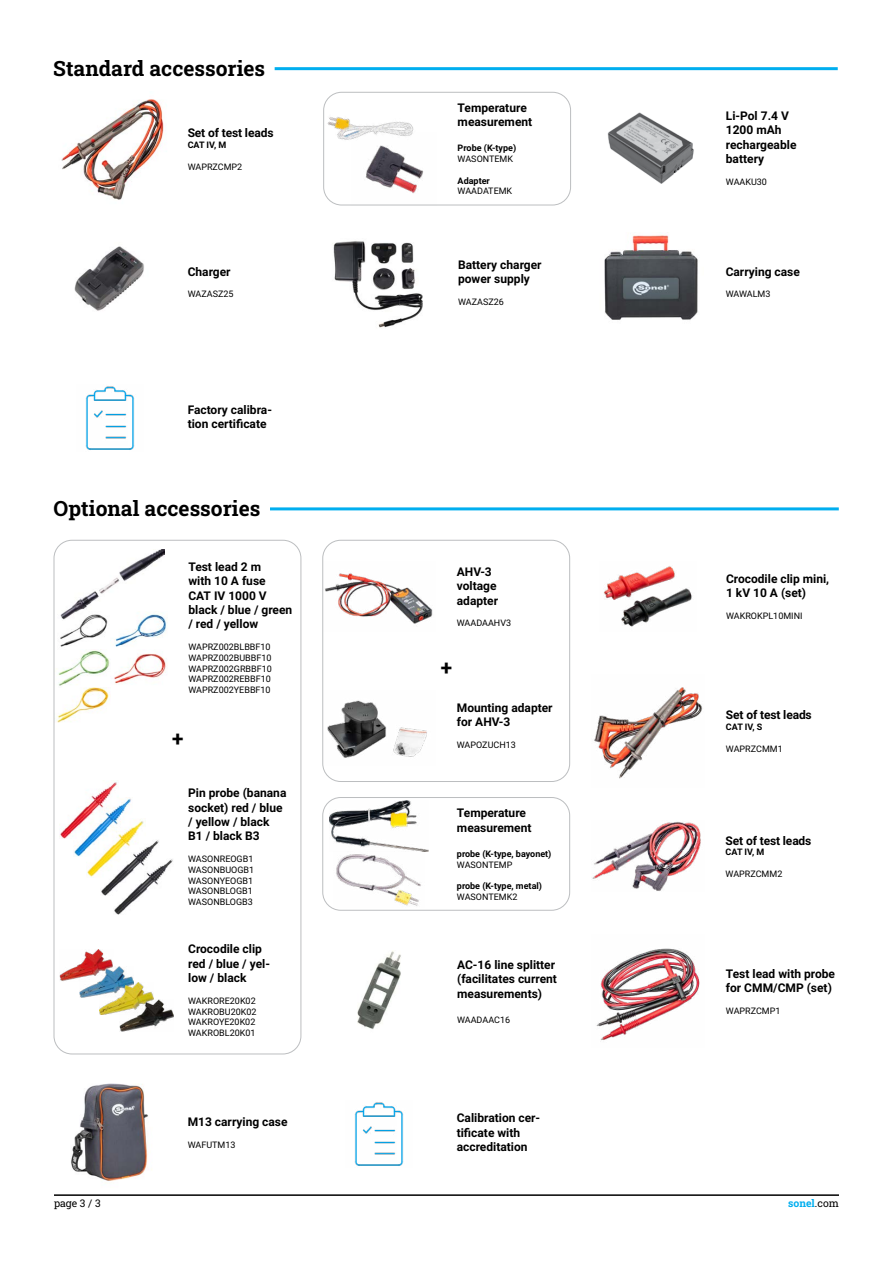
<style>
.page{position:relative;width:893px;height:1263px;background:#fff}
.page>*{position:absolute;margin:0;border:0;box-sizing:border-box;transform-origin:0 0}
.t1{font:21px "Roboto Slab";color:#000}
.t2{font:700 12px/14.4px "Roboto";color:#000}
.t3{font:10.5px "Roboto Slab";color:#00aeef}
.t4{font:10.5px "Roboto Slab";color:#000}
.t5{font:9px/10.8px "Roboto";color:#000}
.t6{font:700 9px "Roboto";color:#000}
.s1{color:#000}
</style>
<div class="page">
<hr style="left:54px;top:1194px;width:785px;height:2px;background:#000">
<img style="left:357px;top:951px;width:44px;height:78px">
<img style="left:336px;top:851px;width:88px;height:55px">
<img style="left:329px;top:800px;width:99px;height:51px">
<img style="left:604px;top:566px;width:88px;height:61px">
<div style="left:322px;top:797px;width:248px;height:114px;border:1px solid #bcbec0;border-radius:18px"></div>
<img style="left:594px;top:687px;width:109px;height:92px">
<img style="left:53px;top:612px;width:114px;height:38px">
<img style="left:57px;top:650px;width:53px;height:73px">
<img style="left:80px;top:966px;width:54px;height:31px">
<img style="left:60px;top:950px;width:54px;height:32px">
<img style="left:100px;top:983px;width:54px;height:31px">
<img style="left:120px;top:999px;width:54px;height:33px">
<img style="left:85px;top:386px;width:50px;height:64px">
<img style="left:354px;top:1102px;width:50px;height:64px">
<img style="left:71px;top:1083px;width:81px;height:98px">
<img style="left:596px;top:948px;width:104px;height:92px">
<img style="left:114px;top:653px;width:52px;height:31px">
<img style="left:58px;top:549px;width:106px;height:71px">
<img style="left:366px;top:170px;width:57px;height:24px">
<img style="left:323px;top:91px;width:99px;height:80px">
<div style="left:323px;top:92px;width:248px;height:113px;border:1px solid #bcbec0;border-radius:18px"></div>
<img style="left:74px;top:246px;width:70px;height:65px">
<img style="left:333px;top:241px;width:90px;height:87px">
<img style="left:604px;top:232px;width:94px;height:88px">
<div style="left:54px;top:540px;width:247px;height:514px;border:1px solid #bcbec0;border-radius:18px"></div>
<img style="left:60px;top:780px;width:58px;height:58px">
<img style="left:73px;top:797px;width:58px;height:59px">
<img style="left:87px;top:818px;width:59px;height:59px">
<img style="left:100px;top:840px;width:59px;height:56px">
<img style="left:114px;top:858px;width:59px;height:56px">
<img style="left:592px;top:822px;width:109px;height:69px">
<hr style="left:275px;top:67px;width:563px;height:3px;background:#00aeef">
<hr style="left:270px;top:507px;width:569px;height:3px;background:#00aeef">
<img style="left:61px;top:99px;width:103px;height:101px">
<img style="left:607px;top:112px;width:87px;height:72px">
<img style="left:325px;top:573px;width:108px;height:51px">
<img style="left:327px;top:700px;width:100px;height:58px">
<div style="left:322px;top:540px;width:248px;height:242px;border:1px solid #bcbec0;border-radius:18px"></div>
<h1 class="t1" style="left:53px;top:54px;width:213px">Standard accessories</h1>
<p class="t2" style="left:188px;top:127px;width:87px">Set of test leads</p>
<p class="t6" style="left:188px;top:141px;width:40px">CAT IV, M</p>
<p class="t5" style="left:188px;top:162px;width:56px">WAPRZCMP2</p>
<p class="t2" style="left:188px;top:265px;width:44px">Charger</p>
<p class="t5" style="left:188px;top:289px;width:47px">WAZASZ25</p>
<p class="t2" style="left:188px;top:403px;width:86px">Factory calibra&shy;tion certificate</p>
<h1 class="t1" style="left:54px;top:494px;width:208px">Optional accessories</h1>
<p class="t2" style="left:188px;top:560px;width:105px">Test lead 2 m<br>with 10 A fuse<br>CAT IV 1000 V black / blue / green / red / yellow</p>
<p class="t5" style="left:188px;top:642px;width:85px">WAPRZ002BLBBF10<br>WAPRZ002BUBBF10<br>WAPRZ002GRBBF10<br>WAPRZ002REBBF10<br>WAPRZ002YEBBF10</p>
<h1 class="t1" style="left:172px;top:726px;width:13px">+</h1>
<p class="t2" style="left:188px;top:787px;width:100px">Pin probe (banana socket) red / blue / yellow / black<br>B1 / black B3</p>
<p class="t5" style="left:188px;top:854px;width:68px">WASONREOGB1<br>WASONBUOGB1<br>WASONYEOGB1<br>WASONBLOGB1<br>WASONBLOGB3</p>
<p class="t2" style="left:188px;top:943px;width:83px">Crocodile clip red / blue / yel&shy;low / black</p>
<p class="t5" style="left:188px;top:996px;width:70px">WAKRORE20K02<br>WAKROBU20K02<br>WAKROYE20K02<br>WAKROBL20K01</p>
<p class="t2" style="left:188px;top:1115px;width:101px">M13 carrying case</p>
<p class="t5" style="left:188px;top:1139px;width:49px">WAFUTM13</p>
<p class="t2" style="left:458px;top:101px;width:76px">Temperature measurement</p>
<p class="t6" style="left:458px;top:144px;width:60px">Probe (K-type)</p>
<p class="t5" style="left:458px;top:154px;width:57px">WASONTEMK</p>
<p class="t6" style="left:458px;top:176px;width:34px">Adapter</p>
<p class="t5" style="left:458px;top:186px;width:56px">WAADATEMK</p>
<p class="t2" style="left:458px;top:258px;width:85px">Battery charger power supply</p>
<p class="t5" style="left:458px;top:297px;width:47px">WAZASZ26</p>
<p class="t2" style="left:457px;top:565px;width:43px">AHV-3 voltage adapter</p>
<p class="t5" style="left:457px;top:618px;width:56px">WAADAAHV3</p>
<h1 class="t1" style="left:441px;top:655px;width:13px">+</h1>
<p class="t2" style="left:457px;top:701px;width:97px">Mounting adapter for AHV-3</p>
<p class="t5" style="left:457px;top:740px;width:61px">WAPOZUCH13</p>
<p class="t2" style="left:457px;top:806px;width:76px">Temperature measurement</p>
<p class="t6" style="left:457px;top:850px;width:96px">probe (K-type, bayonet)</p>
<p class="t5" style="left:457px;top:859px;width:57px">WASONTEMP</p>
<p class="t6" style="left:457px;top:882px;width:87px">probe (K-type, metal)</p>
<p class="t5" style="left:457px;top:892px;width:62px">WASONTEMK2</p>
<p class="t2" style="left:457px;top:958px;width:101px">AC-16 line splitter (facilitates current measurements)</p>
<p class="t5" style="left:457px;top:1015px;width:55px">WAADAAC16</p>
<p class="t2" style="left:457px;top:1112px;width:85px">Calibration cer&shy;tificate with accreditation</p>
<p class="t2" style="left:726px;top:109px;width:72px">Li-Pol 7.4 V<br>1200 mAh rechargeable battery</p>
<p class="t5" style="left:726px;top:177px;width:43px">WAAKU30</p>
<p class="t2" style="left:726px;top:265px;width:76px">Carrying case</p>
<p class="t5" style="left:726px;top:289px;width:46px">WAWALM3</p>
<p class="t2" style="left:726px;top:572px;width:105px">Crocodile clip mini,<br>1 kV 10 A (set)</p>
<p class="t5" style="left:726px;top:611px;width:78px">WAKROKPL10MINI</p>
<p class="t2" style="left:726px;top:708px;width:87px">Set of test leads</p>
<p class="t6" style="left:726px;top:723px;width:38px">CAT IV, S</p>
<p class="t5" style="left:726px;top:743px;width:58px">WAPRZCMM1</p>
<p class="t2" style="left:726px;top:834px;width:87px">Set of test leads</p>
<p class="t6" style="left:726px;top:848px;width:40px">CAT IV, M</p>
<p class="t5" style="left:726px;top:869px;width:58px">WAPRZCMM2</p>
<p class="t2" style="left:726px;top:967px;width:111px">Test lead with probe for CMM/CMP (set)</p>
<p class="t5" style="left:726px;top:1005px;width:56px">WAPRZCMP1</p>
<p class="t4" style="left:54px;top:1199px;width:48px">page 3 / 3</p>
<p class="t3" style="left:788px;top:1197px;width:52px">sonel<span class="s1">.com</span></p>
</div>
